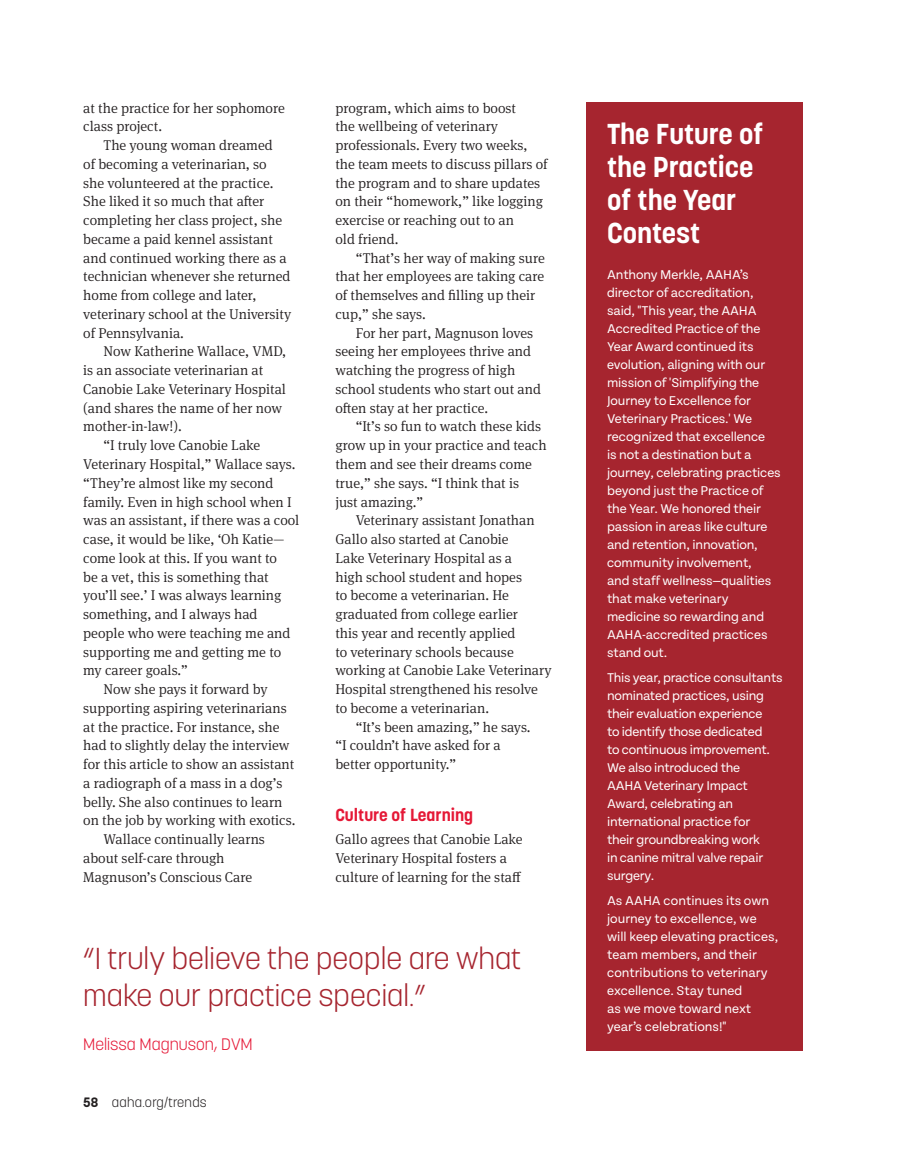
<style>
.page{position:relative;width:905px;height:1175px;background:#fff}
.page>*{position:absolute;margin:0;border:0;box-sizing:border-box;transform-origin:0 0}
.t1{font:300 30px/37.5px "Korolev";color:#a6252f}
.t2{font:700 28.5px/33px "Korolev";color:#fff}
.t3{font:700 17.25px "Korolev";color:#e51836}
.t4{font:300 16.5px "Korolev";color:#e51836}
.t5{font:300 14.25px/18.8px "Meta Serif Pro";color:#231f20}
.t6{font:13.5px/18px "Tenon";letter-spacing:-.01em;color:#fff}
.t7{font:300 13.5px "Korolev";letter-spacing:.02em;color:#231f20}
.s1{font-weight:700}
</style>
<div class="page">
<div style="left:586px;top:102px;width:216px;height:948px;background:#a6252f"></div>
<p class="t5" style="left:83px;top:98px;width:203px">at the practice for her sophomore class project.</p>
<p class="t5" style="left:83px;top:135px;width:209px;text-indent:20px">The young woman dreamed<br>of becoming a veterinarian, so she volunteered at the practice.<br>She liked it so much that after completing her class project, she became a paid kennel assistant and continued working there as a technician whenever she returned home from college and later, veterinary school at the University of Pennsylvania.</p>
<p class="t5" style="left:104px;top:341px;width:184px">Now Katherine Wallace, VMD,</p>
<p class="t5" style="left:83px;top:360px;width:181px">is an associate veterinarian at</p>
<p class="t5" style="left:83px;top:379px;width:204px">Canobie Lake Veterinary Hospital</p>
<p class="t5" style="left:83px;top:398px;width:200px">(and shares the name of her now</p>
<p class="t5" style="left:83px;top:416px;width:100px">mother-in-law!).</p>
<p class="t5" style="left:104px;top:435px;width:158px">“I truly love Canobie Lake</p>
<p class="t5" style="left:83px;top:454px;width:213px">Veterinary Hospital,” Wallace says.</p>
<p class="t5" style="left:83px;top:473px;width:192px">“They’re almost like my second</p>
<p class="t5" style="left:83px;top:491px;width:210px">family. Even in high school when I</p>
<p class="t5" style="left:83px;top:510px;width:218px">was an assistant, if there was a cool</p>
<p class="t5" style="left:83px;top:529px;width:203px">case, it would be like, ‘Oh Katie—</p>
<p class="t5" style="left:83px;top:548px;width:195px">come look at this. If you want to</p>
<p class="t5" style="left:83px;top:566px;width:187px">be a vet, this is something that</p>
<p class="t5" style="left:83px;top:585px;width:200px">you’ll see.’ I was always learning</p>
<p class="t5" style="left:83px;top:604px;width:176px">something, and I always had</p>
<p class="t5" style="left:83px;top:623px;width:209px">people who were teaching me and</p>
<p class="t5" style="left:83px;top:641px;width:199px">supporting me and getting me to</p>
<p class="t5" style="left:83px;top:660px;width:106px">my career goals.”</p>
<p class="t5" style="left:104px;top:679px;width:166px">Now she pays it forward by</p>
<p class="t5" style="left:83px;top:698px;width:205px">supporting aspiring veterinarians</p>
<p class="t5" style="left:83px;top:716px;width:198px">at the practice. For instance, she</p>
<p class="t5" style="left:83px;top:735px;width:208px">had to slightly delay the interview</p>
<p class="t5" style="left:83px;top:754px;width:212px">for this article to show an assistant</p>
<p class="t5" style="left:83px;top:773px;width:201px">a radiograph of a mass in a dog’s</p>
<p class="t5" style="left:83px;top:791px;width:201px">belly. She also continues to learn</p>
<p class="t5" style="left:83px;top:810px;width:214px">on the job by working with exotics.</p>
<p class="t5" style="left:104px;top:829px;width:163px">Wallace continually learns</p>
<p class="t5" style="left:83px;top:848px;width:143px">about self-care through</p>
<p class="t5" style="left:83px;top:866px;width:170px">Magnuson’s Conscious Care</p>
<p class="t5" style="left:335px;top:98px;width:214px">program, which aims to boost<br>the wellbeing of veterinary professionals. Every two weeks, the team meets to discuss pillars of the program and to share updates on their “homework,” like logging exercise or reaching out to an<br>old friend.</p>
<p class="t5" style="left:335px;top:248px;width:211px;text-indent:20px">“That’s her way of making sure that her employees are taking care of themselves and filling up their cup,” she says.</p>
<p class="t5" style="left:335px;top:323px;width:207px;text-indent:20px">For her part, Magnuson loves seeing her employees thrive and watching the progress of high school students who start out and often stay at her practice.</p>
<p class="t5" style="left:335px;top:416px;width:213px;text-indent:20px">“It’s so fun to watch these kids grow up in your practice and teach them and see their dreams come true,” she says. “I think that is<br>just amazing.”</p>
<p class="t5" style="left:335px;top:510px;width:218px;text-indent:20px">Veterinary assistant Jonathan<br>Gallo also started at Canobie<br>Lake Veterinary Hospital as a<br>high school student and hopes<br>to become a veterinarian. He graduated from college earlier<br>this year and recently applied<br>to veterinary schools because working at Canobie Lake Veterinary<br>Hospital strengthened his resolve to become a veterinarian.</p>
<p class="t5" style="left:335px;top:716px;width:197px;text-indent:20px">“It’s been amazing,” he says. “I couldn’t have asked for a better opportunity.”</p>
<p class="t3" style="left:335px;top:804px;width:139px">Culture of Learning</p>
<p class="t5" style="left:335px;top:829px;width:189px">Gallo agrees that Canobie Lake<br>Veterinary Hospital fosters a culture of learning for the staff</p>
<h1 class="t1" style="left:83px;top:939px;width:439px">“I truly believe the people are what make our practice special.”</h1>
<p class="t4" style="left:83px;top:1034px;width:171px">Melissa Magnuson, DVM</p>
<p class="t7" style="left:83px;top:1093px;width:125px"><span class="s1">58</span> aaha.org/trends</p>
<h2 class="t2" style="left:607px;top:117px;width:158px">The Future of the Practice of the Year<br>Contest</h2>
<p class="t6" style="left:607px;top:266px;width:175px">Anthony Merkle, AAHA’s director of accreditation, said, "This year, the AAHA<br>Accredited Practice of the<br>Year Award continued its evolution, aligning with our mission of 'Simplifying the<br>Journey to Excellence for<br>Veterinary Practices.' We recognized that excellence<br>is not a destination but a journey, celebrating practices beyond just the Practice of the Year. We honored their passion in areas like culture and retention, innovation, community involvement,<br>and staff wellness—qualities that make veterinary medicine so rewarding and<br>AAHA-accredited practices stand out.</p>
<p class="t6" style="left:607px;top:668px;width:177px">This year, practice consultants nominated practices, using their evaluation experience<br>to identify those dedicated<br>to continuous improvement.<br>We also introduced the<br>AAHA Veterinary Impact<br>Award, celebrating an international practice for<br>their groundbreaking work<br>in canine mitral valve repair surgery.</p>
<p class="t6" style="left:607px;top:891px;width:173px">As AAHA continues its own journey to excellence, we will keep elevating practices, team members, and their contributions to veterinary excellence. Stay tuned<br>as we move toward next year’s celebrations!"</p>
</div>
